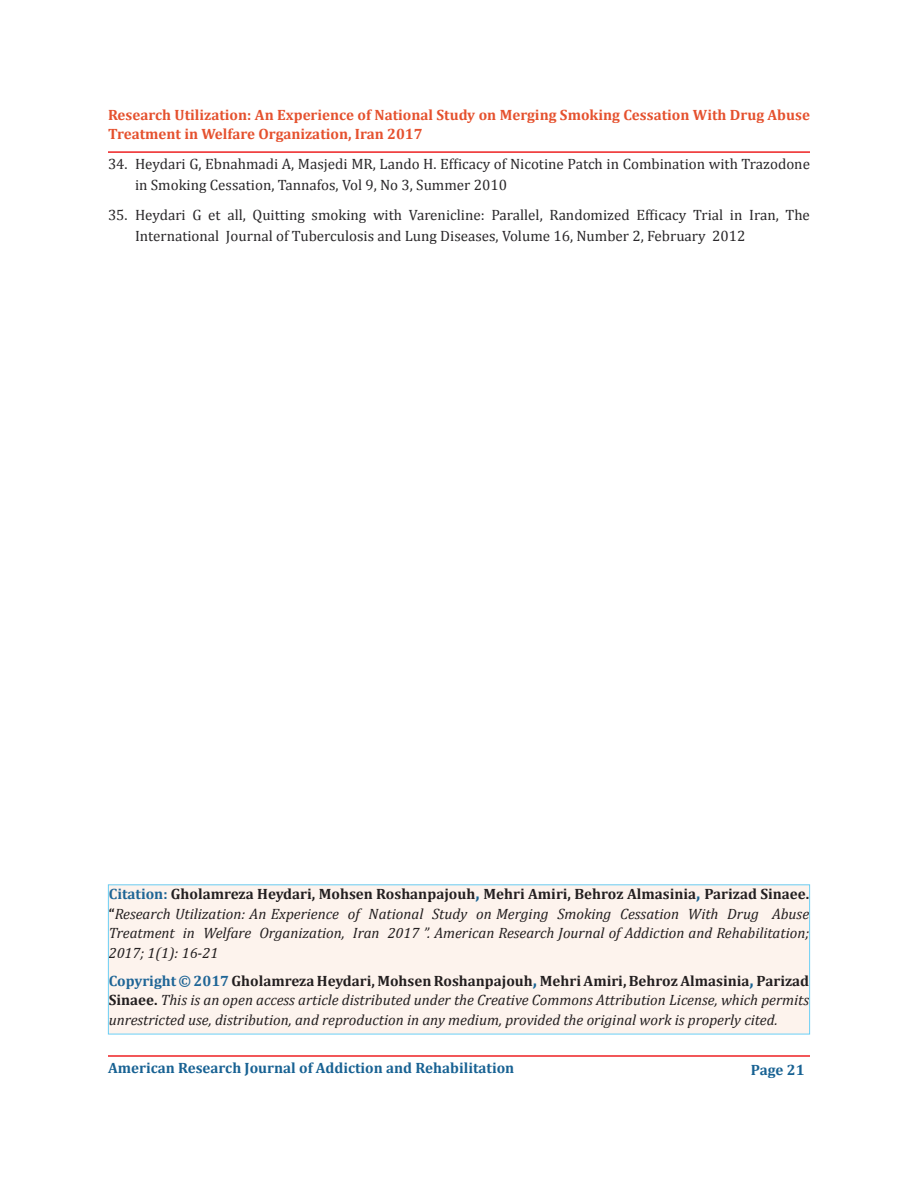
<style>
.page{position:relative;width:918px;height:1188px;background:#fff}
.page>*{position:absolute;margin:0;border:0;box-sizing:border-box;transform-origin:0 0}
.t1{font:italic 15px/19.5px "Cambria";color:#231f20;text-align:justify}
.t2{font:15px/21px "Cambria";color:#2a282a}
.Body_Text{font:700 15px/19.5px "Cambria";color:#e5512e}
.t3{font:700 15px "Cambria";color:#186293}
.s1{font-weight:700;font-style:normal;color:#1f6596}
.s2{font-weight:700;font-style:normal}
.s3{font-weight:700;font-style:normal;font-size:18px;color:#186293}
</style>
<div class="page">
<hr style="left:108px;top:1055px;width:702px;height:2px;background:#ee2123">
<hr style="left:108px;top:151px;width:702px;height:2px;background:#ee2123">
<div style="left:108px;top:885px;width:702px;height:149px;background:#fdf3ed"></div>
<div style="left:108px;top:884px;width:702px;height:150px;border:1px solid #6bcff6"></div>
<p class="Body_Text" style="left:108px;top:104px;width:703px">Research Utilization: An Experience of National Study on Merging Smoking Cessation With Drug Abuse<br>Treatment in Welfare Organization, Iran 2017</p>
<p class="t2" style="left:135px;top:153px;width:677px;text-indent:-27px">34. Heydari G, Ebnahmadi A, Masjedi MR, Lando H. Efficacy of Nicotine Patch in Combination with Trazodone in Smoking Cessation, Tannafos, Vol 9, No 3, Summer 2010</p>
<p class="t2" style="left:135px;top:204px;width:676px;text-indent:-27px">35. Heydari G et all, Quitting smoking with Varenicline: Parallel, Randomized Efficacy Trial in Iran, The<br>International Journal of Tuberculosis and Lung Diseases, Volume 16, Number 2, February 2012</p>
<p class="t1" style="left:109px;top:884px;width:702px"><span class="s1">Citation:</span> <span class="s2">Gholamreza Heydari, Mohsen Roshanpajouh</span><span class="s3">,</span> <span class="s2">Mehri Amiri, Behroz Almasinia</span><span class="s3">,</span> <span class="s2">Parizad Sinaee. “</span>Research Utilization: An Experience of National Study on Merging Smoking Cessation With Drug Abuse Treatment in Welfare Organization, Iran 2017 ”. American Research Journal of Addiction and Rehabilitation; 2017; 1(1): 16-21</p>
<p class="t1" style="left:109px;top:970px;width:702px"><span class="s1">Copyright © 2017</span> <span class="s2">Gholamreza Heydari, Mohsen Roshanpajouh</span><span class="s3">,</span> <span class="s2">Mehri Amiri, Behroz Almasinia</span><span class="s3">,</span> <span class="s2">Parizad Sinaee.</span> This is an open access article distributed under the Creative Commons Attribution License, which permits unrestricted use, distribution, and reproduction in any medium, provided the original work is properly cited.</p>
<p class="t3" style="left:108px;top:1058px;width:408px">American Research Journal of Addiction and Rehabilitation</p>
<p class="t3" style="left:751px;top:1059px;width:55px">Page 21</p>
</div>
